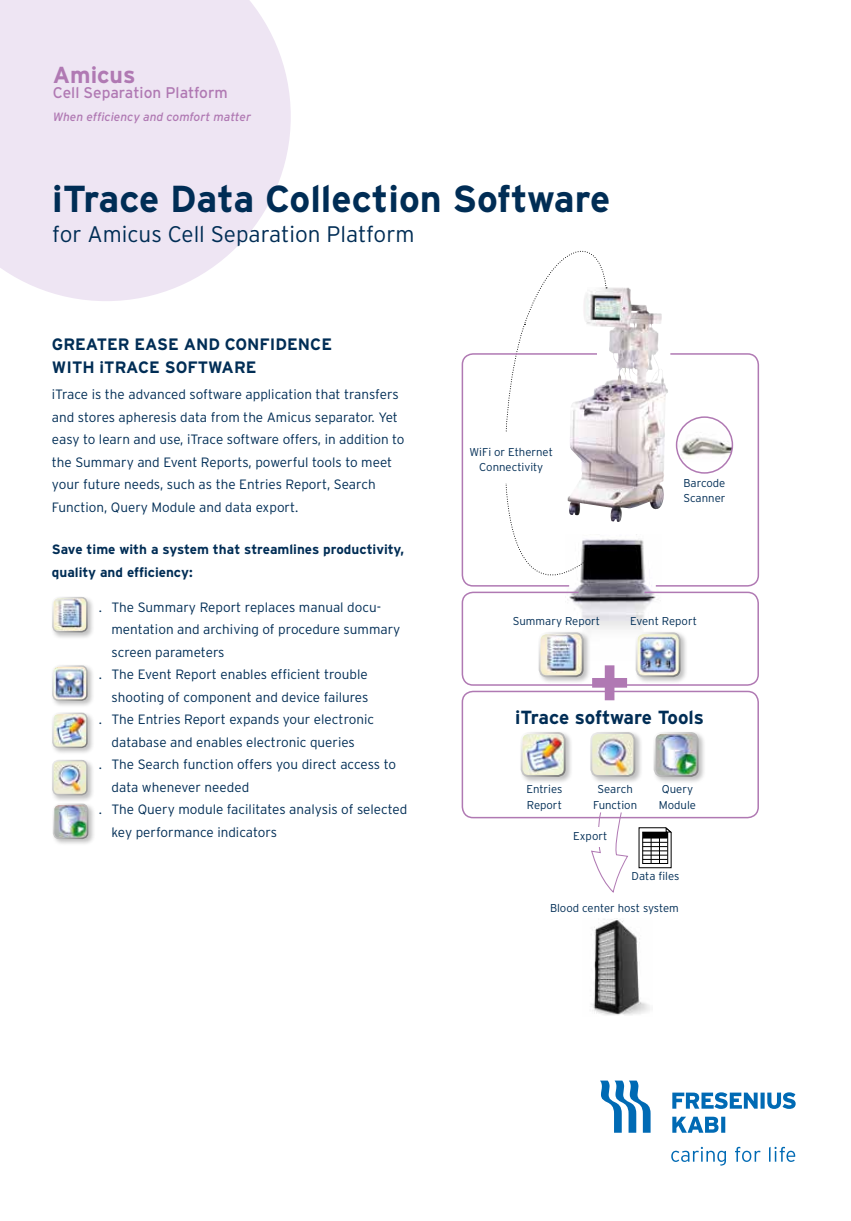
<style>
.page{position:relative;width:851px;height:1221px;background:#fff}
.page>*{position:absolute;margin:0;border:0;box-sizing:border-box;transform-origin:0 0}
.t1{font:700 37.5px "Interstate";color:#002d55}
.t2{font:700 23.25px "Interstate";color:#b079b3}
.t3{font:300 22.5px "Interstate";color:#002d55}
.t4{font:700 18.9px "Interstate";letter-spacing:-.01em;color:#002d55}
.t5{font:700 16.5px "Interstate";color:#002d55}
.t6{font:15.45px "Interstate";color:#b079b3}
.t7{font:300 13.5px/22.5px "Interstate";color:#002d55}
.t8{font:700 13.5px/22.5px "Interstate";color:#002d55}
.t9{font:italic 12px "Interstate";color:#b079b3}
.t10{font:300 11.4px/15.1px "Interstate";color:#002d55}
</style>
<div class="page">
<svg style="left:600px;top:1080px;width:50px;height:52px"></svg>
<svg style="left:672px;top:1116px;width:53px;height:16px"></svg>
<svg style="left:672px;top:1092px;width:123px;height:16px"></svg>
<svg style="left:671px;top:1146px;width:124px;height:19px"></svg>
<svg style="left:0;top:0;width:291px;height:301px;background:#efe7f4"></svg>
<div style="left:50px;top:595px;width:45px;height:45px;background:#000;opacity:.25"></div>
<img style="left:53px;top:597px;width:34px;height:34px">
<div style="left:52px;top:597px;width:36px;height:35px;border:2px solid #fff;border-radius:5px"></div>
<div style="left:50px;top:663px;width:45px;height:45px;background:#000;opacity:.25"></div>
<img style="left:53px;top:666px;width:34px;height:34px">
<div style="left:52px;top:665px;width:36px;height:35px;border:2px solid #fff;border-radius:5px"></div>
<div style="left:50px;top:711px;width:45px;height:44px;background:#000;opacity:.25"></div>
<img style="left:53px;top:713px;width:34px;height:34px">
<div style="left:52px;top:712px;width:36px;height:36px;border:2px solid #fff;border-radius:5px"></div>
<div style="left:50px;top:758px;width:45px;height:45px;background:#000;opacity:.25"></div>
<img style="left:53px;top:760px;width:34px;height:34px">
<div style="left:52px;top:759px;width:36px;height:36px;border:2px solid #fff;border-radius:5px"></div>
<div style="left:51px;top:801px;width:45px;height:45px;background:#000;opacity:.25"></div>
<img style="left:54px;top:804px;width:34px;height:34px">
<div style="left:53px;top:803px;width:35px;height:36px;border:2px solid #fff;border-radius:5px"></div>
<img style="left:607px;top:292px;width:12px;height:230px">
<img style="left:607px;top:534px;width:49px;height:96px">
<div style="left:537px;top:630px;width:54px;height:54px;background:#000;opacity:.25"></div>
<img style="left:539px;top:643px;width:43px;height:33px">
<div style="left:538px;top:632px;width:45px;height:45px;border:2px solid #fff;border-radius:7px"></div>
<div style="left:634px;top:630px;width:54px;height:54px;background:#000;opacity:.25"></div>
<img style="left:636px;top:633px;width:43px;height:43px">
<div style="left:635px;top:632px;width:45px;height:45px;border:2px solid #fff;border-radius:7px"></div>
<div style="left:461px;top:690px;width:297px;height:128px;border:2px solid #b079b3;border-radius:11px"></div>
<div style="left:519px;top:730px;width:54px;height:54px;background:#000;opacity:.25"></div>
<img style="left:521px;top:733px;width:43px;height:43px">
<div style="left:520px;top:732px;width:45px;height:45px;border:2px solid #fff;border-radius:7px"></div>
<div style="left:588px;top:730px;width:54px;height:54px;background:#000;opacity:.25"></div>
<img style="left:591px;top:733px;width:43px;height:43px">
<div style="left:590px;top:732px;width:45px;height:45px;border:2px solid #fff;border-radius:7px"></div>
<div style="left:652px;top:730px;width:54px;height:54px;background:#000;opacity:.25"></div>
<img style="left:654px;top:733px;width:43px;height:43px">
<div style="left:653px;top:732px;width:45px;height:45px;border:2px solid #fff;border-radius:7px"></div>
<div style="left:461px;top:591px;width:297px;height:94px;border:2px solid #b079b3;border-radius:11px"></div>
<svg style="left:592px;top:665px;width:35px;height:35px"></svg>
<svg style="left:654px;top:352px;width:105px;height:235px"></svg>
<svg style="left:461px;top:250px;width:146px;height:393px"></svg>
<svg style="left:579px;top:812px;width:92px;height:81px"></svg>
<img style="left:591px;top:918px;width:59px;height:97px">
<h2 class="t2" style="left:53px;top:61px;width:84px">Amicus</h2>
<p class="t6" style="left:53px;top:84px;width:176px">Cell Separation Platform</p>
<p class="t9" style="left:53px;top:109px;width:200px">When efficiency and comfort matter</p>
<h1 class="t1" style="left:52px;top:178px;width:559px">iTrace Data Collection Software</h1>
<h3 class="t3" style="left:52px;top:220px;width:364px">for Amicus Cell Separation Platform</h3>
<p class="t5" style="left:52px;top:335px;width:35px">Greate</p>
<p class="t5" style="left:118px;top:335px;width:39px">r Ease</p>
<p class="t5" style="left:184px;top:335px;width:138px">and Confidence</p>
<p class="t5" style="left:52px;top:357px;width:87px">with iTrace</p>
<p class="t5" style="left:165px;top:357px;width:35px">Softwa</p>
<p class="t5" style="left:234px;top:357px;width:22px">re</p>
<p class="t7" style="left:52px;top:383px;width:354px">iTrace is the advanced software application that transfers and stores apheresis data from the Amicus separator. Yet easy to learn and use, iTrace software offers, in addition to the Summary and Event Reports, powerful tools to meet your future needs, such as the Entries Report, Search Function, Query Module and data export.</p>
<p class="t8" style="left:52px;top:538px;width:354px">Save time with a system that streamlines productivity, quality and efficiency:</p>
<p class="t7" style="left:99px;top:595px;width:284px">. The Summary Report replaces manual docu-</p>
<p class="t7" style="left:111px;top:618px;width:290px">mentation and archiving of procedure summary</p>
<p class="t7" style="left:111px;top:640px;width:114px">screen parameters</p>
<p class="t7" style="left:99px;top:663px;width:270px">. The Event Report enables efficient trouble</p>
<p class="t7" style="left:111px;top:685px;width:258px">shooting of component and device failures</p>
<p class="t7" style="left:99px;top:708px;width:277px">. The Entries Report expands your electronic</p>
<p class="t7" style="left:111px;top:730px;width:245px">database and enables electronic queries</p>
<p class="t7" style="left:99px;top:753px;width:299px">. The Search function offers you direct access to</p>
<p class="t7" style="left:111px;top:775px;width:139px">data whenever needed</p>
<p class="t7" style="left:99px;top:798px;width:310px">. The Query module facilitates analysis of selected</p>
<p class="t7" style="left:111px;top:820px;width:167px">key performance indicators</p>
<p class="t10" style="left:469px;top:444px;width:85px;text-align:center">WiFi or Ethernet<br>Connectivity</p>
<p class="t10" style="left:683px;top:475px;width:43px">Barcode<br>Scanner</p>
<p class="t10" style="left:513px;top:613px;width:89px">Summary Report</p>
<p class="t10" style="left:630px;top:613px;width:68px">Event Report</p>
<h3 class="t4" style="left:515px;top:706px;width:190px">iTrace software Tools</h3>
<p class="t10" style="left:526px;top:781px;width:38px">Entries<br>Report</p>
<p class="t10" style="left:593px;top:781px;width:45px;text-align:center">Search<br>Function</p>
<p class="t10" style="left:658px;top:781px;width:39px">Query<br>Module</p>
<p class="t10" style="left:573px;top:828px;width:36px">Export</p>
<p class="t10" style="left:631px;top:868px;width:49px">Data files</p>
<p class="t10" style="left:550px;top:900px;width:130px">Blood center host system</p>
</div>
